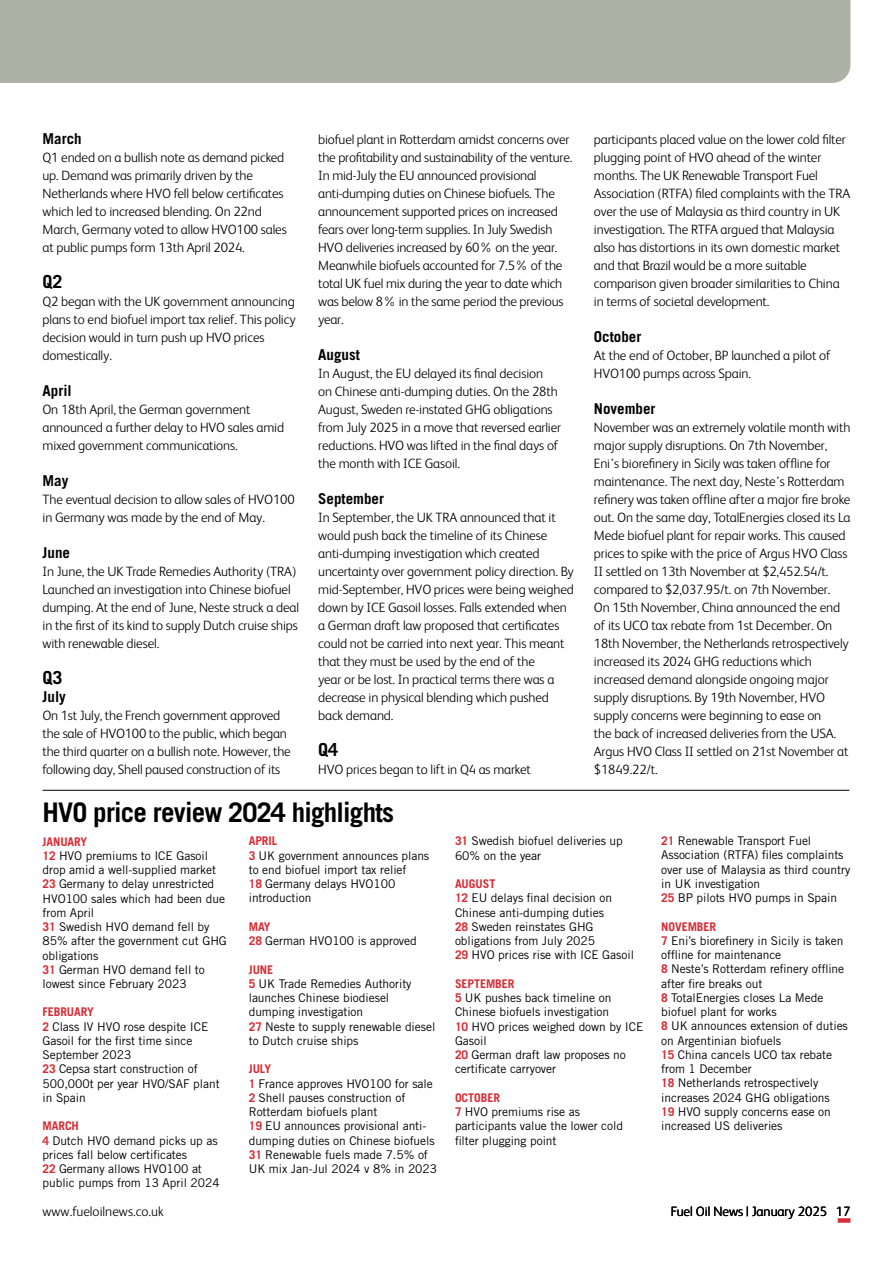
<style>
.page{position:relative;width:893px;height:1263px;background:#fff}
.page>*{position:absolute;margin:0;border:0;box-sizing:border-box;transform-origin:0 0}
.t1{font:700 27px "Trade Gothic LT Std";letter-spacing:-.03em;color:#000}
.t2{font:700 18px "Trade Gothic LT Std";color:#000}
.t3{font:700 15px "Trade Gothic LT Std";color:#000}
.t4{font:300 13.5px/18px "FS Albert";letter-spacing:-.01em;color:#000}
.t5{font:12px/14.2px "Trade Gothic LT Std";letter-spacing:-.005em;color:#000}
.s1{font-weight:700;color:#d52d36}
</style>
<div class="page">
<div style="left:838px;top:1218px;width:12px;height:5px;background:#d52d36"></div>
<div style="left:0;top:0;width:850px;height:83px;background:#acb1a4"></div>
<hr style="left:43px;top:790px;width:806px;height:1px;background:#000">
<p class="t3" style="left:43px;top:129px;width:41px">March</p>
<p class="t4" style="left:43px;top:148px;width:246px">Q1 ended on a bullish note as demand picked up. Demand was primarily driven by the Netherlands where HVO fell below certificates which led to increased blending. On 22nd March, Germany voted to allow HVO100 sales at public pumps form 13th April 2024.</p>
<h2 class="t2" style="left:43px;top:271px;width:22px">Q2</h2>
<p class="t4" style="left:43px;top:292px;width:255px">Q2 began with the UK government announcing plans to end biofuel import tax relief. This policy decision would in turn push up HVO prices domestically.</p>
<p class="t3" style="left:43px;top:381px;width:31px">April</p>
<p class="t4" style="left:43px;top:400px;width:243px">On 18th April, the German government announced a further delay to HVO sales amid mixed government communications.</p>
<p class="t3" style="left:43px;top:471px;width:27px">May</p>
<p class="t4" style="left:43px;top:490px;width:254px">The eventual decision to allow sales of HVO100 in Germany was made by the end of May.</p>
<p class="t3" style="left:43px;top:543px;width:29px">June</p>
<p class="t4" style="left:43px;top:562px;width:258px">In June, the UK Trade Remedies Authority (TRA)<br>Launched an investigation into Chinese biofuel dumping. At the end of June, Neste struck a deal in the first of its kind to supply Dutch cruise ships with renewable diesel.</p>
<h2 class="t2" style="left:43px;top:667px;width:22px">Q3</h2>
<p class="t3" style="left:43px;top:687px;width:25px">July</p>
<p class="t4" style="left:43px;top:706px;width:250px">On 1st July, the French government approved the sale of HVO100 to the public, which began the third quarter on a bullish note. However, the following day, Shell paused construction of its</p>
<p class="t4" style="left:318px;top:130px;width:256px">biofuel plant in Rotterdam amidst concerns over the profitability and sustainability of the venture.<br>In mid-July the EU announced provisional anti-dumping duties on Chinese biofuels. The announcement supported prices on increased fears over long-term supplies. In July Swedish HVO deliveries increased by 60% on the year.<br>Meanwhile biofuels accounted for 7.5% of the total UK fuel mix during the year to date which was below 8% in the same period the previous year.</p>
<p class="t3" style="left:318px;top:345px;width:43px">August</p>
<p class="t4" style="left:318px;top:364px;width:244px">In August, the EU delayed its final decision<br>on Chinese anti-dumping duties. On the 28th August, Sweden re-instated GHG obligations from July 2025 in a move that reversed earlier reductions. HVO was lifted in the final days of the month with ICE Gasoil.</p>
<p class="t3" style="left:318px;top:489px;width:67px">September</p>
<p class="t4" style="left:318px;top:508px;width:257px">In September, the UK TRA announced that it would push back the timeline of its Chinese anti-dumping investigation which created uncertainty over government policy direction. By mid-September, HVO prices were being weighed down by ICE Gasoil losses. Falls extended when a German draft law proposed that certificates could not be carried into next year. This meant that they must be used by the end of the<br>year or be lost. In practical terms there was a decrease in physical blending which pushed back demand.</p>
<h2 class="t2" style="left:318px;top:739px;width:22px">Q4</h2>
<p class="t4" style="left:318px;top:760px;width:214px">HVO prices began to lift in Q4 as market</p>
<p class="t4" style="left:594px;top:130px;width:258px">participants placed value on the lower cold filter plugging point of HVO ahead of the winter months. The UK Renewable Transport Fuel Association (RTFA) filed complaints with the TRA over the use of Malaysia as third country in UK investigation. The RTFA argued that Malaysia also has distortions in its own domestic market and that Brazil would be a more suitable comparison given broader similarities to China in terms of societal development.</p>
<p class="t3" style="left:594px;top:327px;width:49px">October</p>
<p class="t4" style="left:594px;top:346px;width:238px">At the end of October, BP launched a pilot of<br>HVO100 pumps across Spain.</p>
<p class="t3" style="left:594px;top:399px;width:63px">November</p>
<p class="t4" style="left:594px;top:418px;width:258px">November was an extremely volatile month with major supply disruptions. On 7th November, Eni’s biorefinery in Sicily was taken offline for maintenance. The next day, Neste’s Rotterdam refinery was taken offline after a major fire broke out. On the same day, TotalEnergies closed its La Mede biofuel plant for repair works. This caused prices to spike with the price of Argus HVO Class II settled on 13th November at $2,452.54/t. compared to $2,037.95/t. on 7th November.<br>On 15th November, China announced the end of its UCO tax rebate from 1st December. On 18th November, the Netherlands retrospectively increased its 2024 GHG reductions which increased demand alongside ongoing major supply disruptions. By 19th November, HVO supply concerns were beginning to ease on<br>the back of increased deliveries from the USA.<br>Argus HVO Class II settled on 21st November at $1849.22/t.</p>
<h1 class="t1" style="left:43px;top:796px;width:353px">HVO price review 2024 highlights</h1>
<p class="t5" style="left:43px;top:834px;width:186px"><span class="s1">JANUARY<br>12</span> HVO premiums to ICE Gasoil drop amid a well-supplied market<br><span class="s1">23</span> Germany to delay unrestricted<br>HVO100 sales which had been due from April<br><span class="s1">31</span> Swedish HVO demand fell by<br>85% after the government cut GHG obligations<br><span class="s1">31</span> German HVO demand fell to lowest since February 2023</p>
<p class="t5" style="left:43px;top:1005px;width:179px"><span class="s1">FEBRUARY<br>2</span> Class IV HVO rose despite ICE<br>Gasoil for the first time since<br>September 2023<br><span class="s1">23</span> Cepsa start construction of<br>500,000t per year HVO/SAF plant in Spain</p>
<p class="t5" style="left:43px;top:1119px;width:179px"><span class="s1">MARCH<br>4</span> Dutch HVO demand picks up as prices fall below certificates<br><span class="s1">22</span> Germany allows HVO100 at public pumps from 13 April 2024</p>
<p class="t5" style="left:249px;top:834px;width:182px"><span class="s1">APRIL<br>3</span> UK government announces plans to end biofuel import tax relief<br><span class="s1">18</span> Germany delays HVO100 introduction</p>
<p class="t5" style="left:249px;top:919px;width:170px"><span class="s1">MAY<br>28</span> German HVO100 is approved</p>
<p class="t5" style="left:249px;top:962px;width:188px"><span class="s1">JUNE<br>5</span> UK Trade Remedies Authority launches Chinese biodiesel dumping investigation<br><span class="s1">27</span> Neste to supply renewable diesel to Dutch cruise ships</p>
<p class="t5" style="left:249px;top:1062px;width:190px"><span class="s1">JULY<br>1</span> France approves HVO100 for sale<br><span class="s1">2</span> Shell pauses construction of<br>Rotterdam biofuels plant<br><span class="s1">19</span> EU announces provisional anti&shy;dumping duties on Chinese biofuels<br><span class="s1">31</span> Renewable fuels made 7.5% of<br>UK mix Jan-Jul 2024 v 8% in 2023</p>
<p class="t5" style="left:455px;top:834px;width:169px"><span class="s1">31</span> Swedish biofuel deliveries up<br>60% on the year</p>
<p class="t5" style="left:455px;top:876px;width:181px"><span class="s1">AUGUST<br>12</span> EU delays final decision on<br>Chinese anti-dumping duties<br><span class="s1">28</span> Sweden reinstates GHG obligations from July 2025<br><span class="s1">29</span> HVO prices rise with ICE Gasoil</p>
<p class="t5" style="left:455px;top:976px;width:190px"><span class="s1">SEPTEMBER<br>5</span> UK pushes back timeline on<br>Chinese biofuels investigation<br><span class="s1">10</span> HVO prices weighed down by ICE<br>Gasoil<br><span class="s1">20</span> German draft law proposes no certificate carryover</p>
<p class="t5" style="left:455px;top:1090px;width:170px"><span class="s1">OCTOBER<br>7</span> HVO premiums rise as participants value the lower cold filter plugging point</p>
<p class="t5" style="left:661px;top:834px;width:191px"><span class="s1">21</span> Renewable Transport Fuel<br>Association (RTFA) files complaints over use of Malaysia as third country in UK investigation<br><span class="s1">25</span> BP pilots HVO pumps in Spain</p>
<p class="t5" style="left:661px;top:919px;width:188px"><span class="s1">NOVEMBER<br>7</span> Eni’s biorefinery in Sicily is taken offline for maintenance<br><span class="s1">8</span> Neste’s Rotterdam refinery offline after fire breaks out<br><span class="s1">8</span> TotalEnergies closes La Mede biofuel plant for works<br><span class="s1">8</span> UK announces extension of duties on Argentinian biofuels<br><span class="s1">15</span> China cancels UCO tax rebate from 1 December<br><span class="s1">18</span> Netherlands retrospectively increases 2024 GHG obligations<br><span class="s1">19</span> HVO supply concerns ease on increased US deliveries</p>
<p class="t4" style="left:43px;top:1202px;width:123px">www.fueloilnews.co.uk</p>
<p class="t4" style="left:671px;top:1202px;width:181px">Fuel Oil News | January 2025 17</p>
</div>
